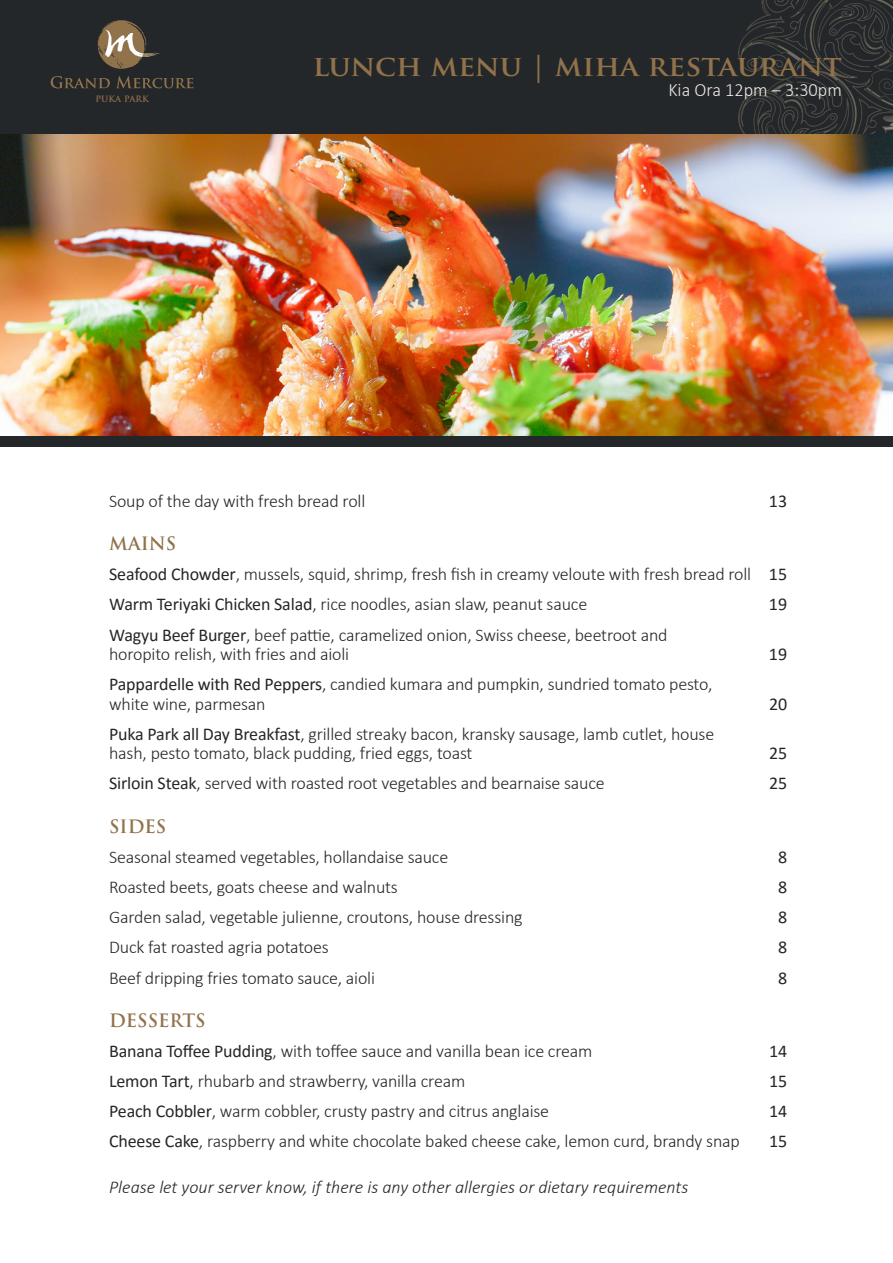
<style>
.page{position:relative;width:893px;height:1263px;background:#fff}
.page>*{position:absolute;margin:0;border:0;box-sizing:border-box;transform-origin:0 0}
.t1{font:700 28.2px "Trajan Pro";color:#90724b;scale:1.05 1}
.t2{font:300 18.9px "Calibri";color:#ece9e7}
.Body_Text{font:300 18px/19.5px "Calibri";letter-spacing:-.01em;color:#242729}
.Body_Text-2{font:italic 300 18px "Calibri";color:#242729}
.Body_Text-3{font:18px "Calibri";letter-spacing:-.01em;color:#242729}
.Body_Text-4{font:700 18px "Trajan Pro";color:#90724b}
.t3{font:700 8.55px "Trajan Pro";letter-spacing:.015em;color:#90724b}
.s1{font-weight:400}
</style>
<div class="page">
<div style="left:0;top:0;width:893px;height:446px;background:#242729"></div>
<img style="left:733px;top:0;width:159px;height:135px">
<img style="left:0;top:135px;width:893px;height:301px">
<svg style="left:116px;top:76px;width:77px;height:12px"></svg>
<svg style="left:51px;top:76px;width:59px;height:12px"></svg>
<svg style="left:98px;top:20px;width:63px;height:49px"></svg>
<p class="t3" style="left:96px;top:93px;width:55px">PUKA PARK</p>
<p class="t1" style="left:313px;top:48px;width:505px">lunch menu | miha restaurant</p>
<p class="t2" style="left:668px;top:78px;width:175px">Kia Ora 12pm – 3:30pm</p>
<p class="Body_Text" style="left:109px;top:491px;width:258px">Soup of the day with fresh bread roll</p>
<p class="Body_Text-3" style="left:769px;top:488px;width:20px">13</p>
<p class="Body_Text-4" style="left:109px;top:532px;width:69px">MAINS</p>
<p class="Body_Text" style="left:109px;top:564px;width:680px"><span class="s1">Seafood Chowder</span>, mussels, squid, shrimp, fresh fish in creamy veloute with fresh bread roll <span class="s1">15</span></p>
<p class="Body_Text" style="left:109px;top:594px;width:480px"><span class="s1">Warm Teriyaki Chicken Salad</span>, rice noodles, asian slaw, peanut sauce</p>
<p class="Body_Text-3" style="left:769px;top:592px;width:20px">19</p>
<p class="Body_Text" style="left:109px;top:625px;width:560px"><span class="s1">Wagyu Beef Burger</span>, beef pattie, caramelized onion, Swiss cheese, beetroot and horopito relish, with fries and aioli</p>
<p class="Body_Text-3" style="left:769px;top:642px;width:20px">19</p>
<p class="Body_Text" style="left:109px;top:674px;width:605px"><span class="s1">Pappardelle with Red Peppers</span>, candied kumara and pumpkin, sundried tomato pesto, white wine, parmesan</p>
<p class="Body_Text" style="left:109px;top:724px;width:607px"><span class="s1">Puka Park all Day Breakfast</span>, grilled streaky bacon, kransky sausage, lamb cutlet, house hash, pesto tomato, black pudding, fried eggs, toast</p>
<p class="Body_Text-3" style="left:769px;top:691px;width:20px">20</p>
<p class="Body_Text-3" style="left:769px;top:741px;width:20px">25</p>
<p class="Body_Text" style="left:109px;top:773px;width:497px"><span class="s1">Sirloin Steak</span>, served with roasted root vegetables and bearnaise sauce</p>
<p class="Body_Text-3" style="left:769px;top:771px;width:20px">25</p>
<p class="Body_Text-4" style="left:109px;top:815px;width:59px">SIDES</p>
<p class="Body_Text" style="left:109px;top:847px;width:341px">Seasonal steamed vegetables, hollandaise sauce</p>
<p class="Body_Text-3" style="left:778px;top:844px;width:11px">8</p>
<p class="Body_Text" style="left:109px;top:877px;width:290px">Roasted beets, goats cheese and walnuts</p>
<p class="Body_Text-3" style="left:778px;top:875px;width:11px">8</p>
<p class="Body_Text" style="left:109px;top:907px;width:415px">Garden salad, vegetable julienne, croutons, house dressing</p>
<p class="Body_Text-3" style="left:778px;top:905px;width:11px">8</p>
<p class="Body_Text" style="left:109px;top:937px;width:221px">Duck fat roasted agria potatoes</p>
<p class="Body_Text-3" style="left:778px;top:935px;width:11px">8</p>
<p class="Body_Text" style="left:109px;top:968px;width:267px">Beef dripping fries tomato sauce, aioli</p>
<p class="Body_Text-3" style="left:778px;top:965px;width:11px">8</p>
<p class="Body_Text-4" style="left:109px;top:1009px;width:98px">DESSERTS</p>
<p class="Body_Text" style="left:109px;top:1041px;width:485px"><span class="s1">Banana Toffee Pudding</span>, with toffee sauce and vanilla bean ice cream</p>
<p class="Body_Text-3" style="left:769px;top:1038px;width:20px">14</p>
<p class="Body_Text" style="left:109px;top:1071px;width:358px"><span class="s1">Lemon Tart</span>, rhubarb and strawberry, vanilla cream</p>
<p class="Body_Text-3" style="left:769px;top:1069px;width:20px">15</p>
<p class="Body_Text" style="left:109px;top:1101px;width:441px"><span class="s1">Peach Cobbler</span>, warm cobbler, crusty pastry and citrus anglaise</p>
<p class="Body_Text-3" style="left:769px;top:1099px;width:20px">14</p>
<p class="Body_Text" style="left:109px;top:1131px;width:632px"><span class="s1">Cheese Cake</span>, raspberry and white chocolate baked cheese cake, lemon curd, brandy snap</p>
<p class="Body_Text-3" style="left:769px;top:1129px;width:20px">15</p>
<p class="Body_Text-2" style="left:109px;top:1175px;width:581px">Please let your server know, if there is any other allergies or dietary requirements</p>
</div>
